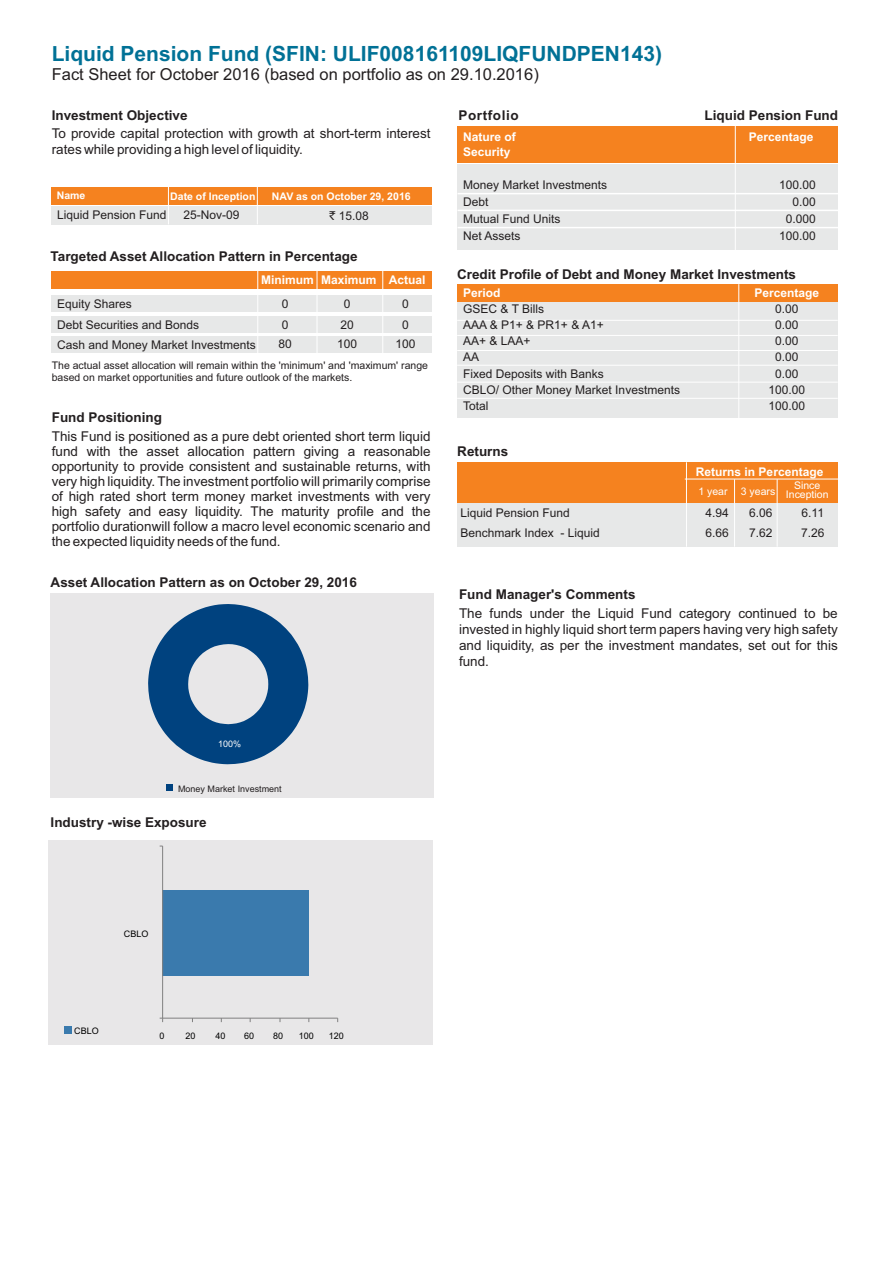
<style>
.page{position:relative;width:893px;height:1263px;background:#fff}
.page>*{position:absolute;margin:0;border:0;box-sizing:border-box;transform-origin:0 0}
.t1{font:700 21px "Arial";color:#007196}
.t2{font:16.5px "Arial";color:#231f20}
.t3{font:13.5px/15.1px "Arial";color:#231f20;text-align:justify}
.t4{font:700 13.5px "Arial";color:#231f20}
.t5{font:700 13.5px "Arial";letter-spacing:.045em;color:#231f20}
.t6{font:12px "Arial";color:#231f20}
.t7{font:700 12px/14.7px "Arial";color:#fff}
.t8{font:10.5px/11.7px "Arial";color:#231f20}
.t9{font:700 10.5px "Arial";color:#fff}
.t10{font:10.5px/9.4px "Arial";color:#fff;text-align:center}
.t11{font:9px "Arial";color:#000}
.t12{font:9px "Arial";color:#231f20}
.t13{font:9px "Arial";color:#fff}
.s1{font-family:"Rupee Foradian"}
</style>
<div class="page">
<div style="left:52px;top:271px;width:380px;height:18px;background:#f5821f"></div>
<div style="left:52px;top:296px;width:380px;height:16px;background:#e7e8e8"></div>
<div style="left:52px;top:316px;width:380px;height:16px;background:#e7e8e8"></div>
<div style="left:52px;top:336px;width:380px;height:16px;background:#e7e8e8"></div>
<div style="left:52px;top:206px;width:380px;height:18px;background:#e7e8e8"></div>
<div style="left:52px;top:188px;width:380px;height:17px;background:#f5821f"></div>
<svg style="left:257px;top:271px;width:2px;height:82px"></svg>
<svg style="left:316px;top:271px;width:2px;height:82px"></svg>
<svg style="left:382px;top:271px;width:1px;height:81px"></svg>
<svg style="left:168px;top:187px;width:1px;height:38px"></svg>
<svg style="left:257px;top:187px;width:1px;height:38px"></svg>
<svg style="left:457px;top:126px;width:381px;height:124px;background:#eccaad"></svg>
<svg style="left:457px;top:284px;width:381px;height:134px;background:#e9dbce"></svg>
<div style="left:51px;top:593px;width:383px;height:204px;background:#e8e7e8"></div>
<div style="left:167px;top:784px;width:6px;height:7px;background:#00427f"></div>
<div style="left:457px;top:462px;width:381px;height:40px;background:#f5821f"></div>
<div style="left:457px;top:503px;width:381px;height:44px;background:#e7e8e8"></div>
<svg style="left:684px;top:462px;width:154px;height:85px"></svg>
<div style="left:49px;top:840px;width:384px;height:205px;background:#e8e7e8"></div>
<div style="left:163px;top:890px;width:146px;height:85px;background:#3a7aad"></div>
<hr style="left:163px;top:1018px;width:175px;height:1px;background:#808080">
<hr style="left:162px;top:846px;width:1px;height:172px;background:#808080">
<div style="left:64px;top:1026px;width:8px;height:8px;background:#3a7aad"></div>
<svg style="left:148px;top:604px;width:160px;height:160px"></svg>
<h1 class="t1" style="left:52px;top:45px;width:612px">Liquid Pension Fund (SFIN: ULIF008161109LIQFUNDPEN143)</h1>
<p class="t2" style="left:52px;top:68px;width:489px">Fact Sheet for October 2016 (based on portfolio as on 29.10.2016)</p>
<p class="t4" style="left:52px;top:110px;width:137px">Investment Objective</p>
<p class="t3" style="left:52px;top:127px;width:380px;line-height:15.9px">To provide capital protection with growth at short-term interest rates while providing a high level of liquidity.</p>
<p class="t5" style="left:458px;top:111px;width:62px">Portfolio</p>
<p class="t4" style="left:705px;top:111px;width:135px">Liquid Pension Fund</p>
<p class="t7" style="left:463px;top:131px;width:54px">Nature of<br>Security</p>
<p class="t7" style="left:749px;top:131px;width:66px">Percentage</p>
<p class="t9" style="left:57px;top:192px;width:30px">Name</p>
<p class="t9" style="left:170px;top:192px;width:87px">Date of Inception</p>
<p class="t9" style="left:272px;top:193px;width:140px">NAV as on October 29, 2016</p>
<p class="t6" style="left:57px;top:211px;width:111px">Liquid Pension Fund</p>
<p class="t6" style="left:184px;top:211px;width:58px">25-Nov-09</p>
<p class="t6" style="left:330px;top:211px;width:41px"><span class="s1">`</span> 15.08</p>
<p class="t4" style="left:51px;top:251px;width:309px">Targeted Asset Allocation Pattern in Percentage</p>
<p class="t7" style="left:261px;top:274px;width:166px">Minimum Maximum Actual</p>
<p class="t6" style="left:57px;top:299px;width:76px">Equity Shares</p>
<p class="t6" style="left:282px;top:299px;width:8px">0</p>
<p class="t6" style="left:344px;top:299px;width:8px">0</p>
<p class="t6" style="left:402px;top:299px;width:8px">0</p>
<p class="t6" style="left:57px;top:320px;width:144px">Debt Securities and Bonds</p>
<p class="t6" style="left:282px;top:320px;width:8px">0</p>
<p class="t6" style="left:340px;top:320px;width:15px">20</p>
<p class="t6" style="left:402px;top:320px;width:8px">0</p>
<p class="t6" style="left:57px;top:340px;width:200px">Cash and Money Market Investments</p>
<p class="t6" style="left:279px;top:340px;width:15px">80</p>
<p class="t6" style="left:337px;top:340px;width:22px">100</p>
<p class="t6" style="left:395px;top:340px;width:22px">100</p>
<p class="t8" style="left:52px;top:361px;width:378px">The actual asset allocation will remain within the 'minimum' and 'maximum' range based on market opportunities and future outlook of the markets.</p>
<p class="t4" style="left:52px;top:412px;width:112px">Fund Positioning</p>
<p class="t3" style="left:52px;top:430px;width:380px">This Fund is positioned as a pure debt oriented short term liquid fund with the asset allocation pattern giving a reasonable opportunity to provide consistent and sustainable returns, with very high liquidity. The investment portfolio will primarily comprise of high rated short term money market investments with very high safety and easy liquidity. The maturity profile and the portfolio durationwill follow a macro level economic scenario and the expected liquidity needs of the fund.</p>
<p class="t4" style="left:51px;top:577px;width:308px">Asset Allocation Pattern as on October 29, 2016</p>
<p class="t6" style="left:463px;top:180px;width:146px">Money Market Investments</p>
<p class="t6" style="left:779px;top:180px;width:38px">100.00</p>
<p class="t6" style="left:463px;top:197px;width:27px">Debt</p>
<p class="t6" style="left:793px;top:197px;width:25px">0.00</p>
<p class="t6" style="left:463px;top:214px;width:99px">Mutual Fund Units</p>
<p class="t6" style="left:786px;top:214px;width:32px">0.000</p>
<p class="t6" style="left:463px;top:231px;width:59px">Net Assets</p>
<p class="t6" style="left:779px;top:231px;width:38px">100.00</p>
<p class="t4" style="left:457px;top:270px;width:341px">Credit Profile of Debt and Money Market Investments</p>
<p class="t7" style="left:463px;top:287px;width:39px">Period</p>
<p class="t7" style="left:755px;top:287px;width:66px">Percentage</p>
<p class="t6" style="left:463px;top:304px;width:82px">GSEC &amp; T Bills</p>
<p class="t6" style="left:775px;top:304px;width:25px">0.00</p>
<p class="t6" style="left:463px;top:320px;width:142px">AAA &amp; P1+ &amp; PR1+ &amp; A1+</p>
<p class="t6" style="left:775px;top:320px;width:25px">0.00</p>
<p class="t6" style="left:463px;top:337px;width:69px">AA+ &amp; LAA+</p>
<p class="t6" style="left:775px;top:337px;width:25px">0.00</p>
<p class="t6" style="left:463px;top:353px;width:18px">AA</p>
<p class="t6" style="left:775px;top:353px;width:25px">0.00</p>
<p class="t6" style="left:463px;top:369px;width:142px">Fixed Deposits with Banks</p>
<p class="t6" style="left:775px;top:369px;width:25px">0.00</p>
<p class="t6" style="left:463px;top:385px;width:218px">CBLO/ Other Money Market Investments</p>
<p class="t6" style="left:769px;top:385px;width:38px">100.00</p>
<p class="t6" style="left:463px;top:401px;width:27px">Total</p>
<p class="t6" style="left:769px;top:401px;width:38px">100.00</p>
<p class="t4" style="left:457px;top:446px;width:53px">Returns</p>
<p class="t7" style="left:696px;top:465px;width:129px">Returns in Percentage</p>
<p class="t10" style="left:741px;top:487px;width:36px">3 years</p>
<p class="t10" style="left:698px;top:487px;width:31px">1 year</p>
<p class="t10" style="left:786px;top:481px;width:44px">Since<br>Inception</p>
<p class="t6" style="left:460px;top:508px;width:111px">Liquid Pension Fund</p>
<p class="t6" style="left:706px;top:508px;width:25px">4.94</p>
<p class="t6" style="left:749px;top:508px;width:25px">6.06</p>
<p class="t6" style="left:801px;top:508px;width:24px">6.11</p>
<p class="t6" style="left:460px;top:528px;width:141px">Benchmark Index - Liquid</p>
<p class="t6" style="left:706px;top:528px;width:25px">6.66</p>
<p class="t6" style="left:749px;top:528px;width:25px">7.62</p>
<p class="t6" style="left:801px;top:528px;width:25px">7.26</p>
<p class="t4" style="left:459px;top:590px;width:178px">Fund Manager's Comments</p>
<p class="t3" style="left:459px;top:607px;width:380px;line-height:15.9px">The funds under the Liquid Fund category continued to be invested in highly liquid short term papers having very high safety and liquidity, as per the investment mandates, set out for this fund.</p>
<p class="t13" style="left:218px;top:740px;width:25px">100%</p>
<p class="t12" style="left:178px;top:785px;width:105px">Money Market Investment</p>
<p class="t4" style="left:51px;top:817px;width:158px">Industry -wise Exposure</p>
<p class="t11" style="left:124px;top:930px;width:26px">CBLO</p>
<p class="t11" style="left:74px;top:1027px;width:26px">CBLO</p>
<p class="t11" style="left:160px;top:1032px;width:7px">0</p>
<p class="t11" style="left:185px;top:1032px;width:12px">20</p>
<p class="t11" style="left:215px;top:1032px;width:12px">40</p>
<p class="t11" style="left:244px;top:1032px;width:12px">60</p>
<p class="t11" style="left:273px;top:1032px;width:12px">80</p>
<p class="t11" style="left:299px;top:1032px;width:17px">100</p>
<p class="t11" style="left:329px;top:1032px;width:17px">120</p>
</div>
